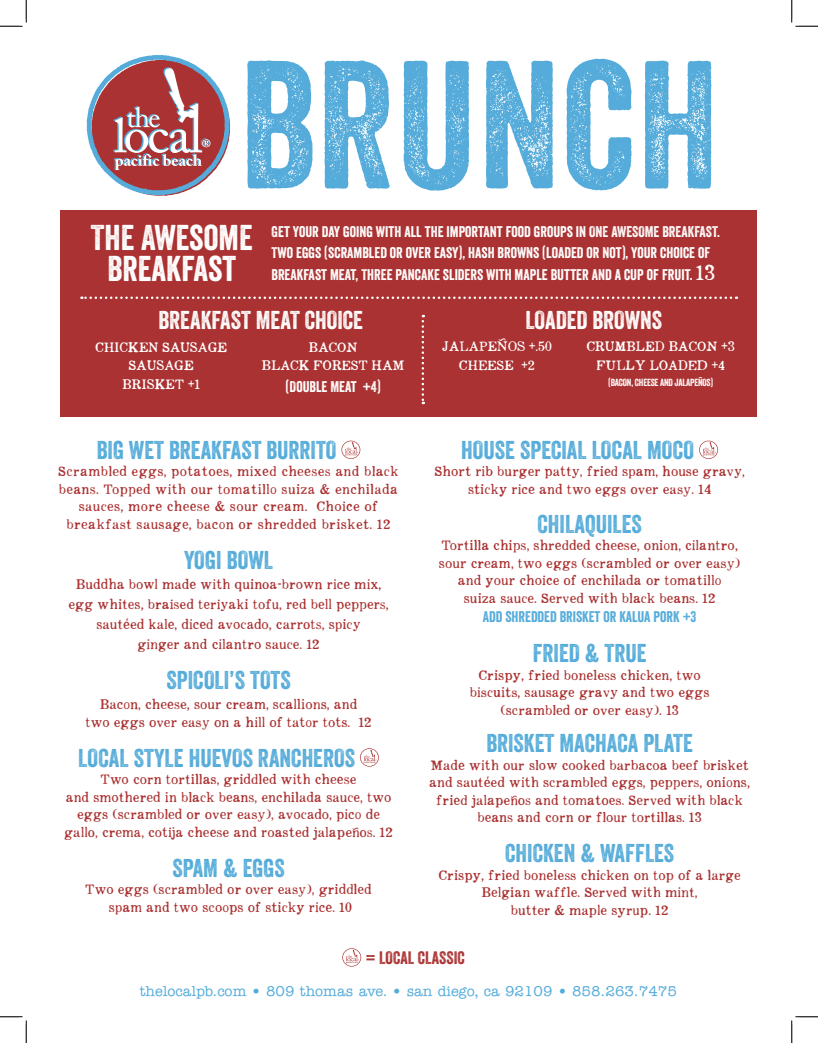
<style>
.page{position:relative;width:818px;height:1043px;background:#fff}
.page>*{position:absolute;margin:0;border:0;box-sizing:border-box;transform-origin:0 0}
.t1{font:175.88px "Veneer Two";letter-spacing:.01em;color:#55acda}
.t2{font:34.75px "Veneer";color:#fff}
.t3{font:25px "Veneer";color:#55acda}
.t4{font:25px "Veneer";color:#fff}
.t5{font:17.5px "Veneer";color:#ab3232}
.t6{font:15px/21.2px "Veneer";color:#fff}
.t7{font:15px "Veneer";color:#55acda}
.t8{font:500 14.38px "American Typewriter Std";color:#55acda}
.t9{font:900 13.75px/17.5px "Appareo";color:#ab3232;text-align:center}
.t10{font:900 13.75px/17.5px "Appareo";letter-spacing:.02em;color:#ab3232;text-align:center}
.t11{font:900 13.75px "Appareo";letter-spacing:-.02em;color:#fff}
.t12{font:10px "Veneer";letter-spacing:-.02em;color:#fff}
.s1{font-family:"Appareo";font-weight:900;font-size:21.25px}
</style>
<div class="page">
<div style="left:60px;top:210px;width:696px;height:206px;background:#ab3232"></div>
<svg style="left:699px;top:440px;width:19px;height:19px"></svg>
<svg style="left:341px;top:440px;width:19px;height:19px"></svg>
<svg style="left:360px;top:748px;width:19px;height:18px"></svg>
<svg style="left:87px;top:55px;width:143px;height:141px"></svg>
<svg style="left:342px;top:948px;width:19px;height:18px"></svg>
<svg style="left:421px;top:315px;width:3px;height:89px"></svg>
<svg style="left:81px;top:296px;width:656px;height:3px"></svg>
<svg style="left:0;top:0;width:27px;height:27px"></svg>
<svg style="left:0;top:1016px;width:27px;height:26px"></svg>
<svg style="left:791px;top:0;width:27px;height:27px"></svg>
<svg style="left:791px;top:1016px;width:27px;height:26px"></svg>
<p class="t1" style="left:240px;top:18px;width:480px">BRUNCH</p>
<p class="t2" style="left:91px;top:216px;width:163px">THE AWESOME</p>
<p class="t2" style="left:107px;top:247px;width:130px">BREAKFAST</p>
<p class="t6" style="left:271px;top:221px;width:450px">GET YOUR DAY GOING WITH ALL THE IMPORTANT FOOD GROUPS IN ONE AWESOME BREAKFAST.<br>TWO EGGS (SCRAMBLED OR OVER EASY), HASH BROWNS (LOADED OR NOT), YOUR CHOICE OF<br>BREAKFAST MEAT, THREE PANCAKE SLIDERS WITH MAPLE BUTTER AND A CUP OF FRUIT. <span class="s1">13</span></p>
<p class="t4" style="left:158px;top:305px;width:206px">BREAKFAST MEAT CHOICE</p>
<p class="t11" style="left:95px;top:337px;width:134px">CHICKEN SAUSAGE</p>
<p class="t11" style="left:129px;top:356px;width:67px">SAUSAGE</p>
<p class="t11" style="left:122px;top:375px;width:79px">BRISKET +1</p>
<p class="t4" style="left:525px;top:305px;width:138px">LOADED BROWNS</p>
<p class="t11" style="left:442px;top:337px;width:112px">JALAPEÑOS +.50</p>
<p class="t11" style="left:459px;top:355px;width:78px">CHEESE +2</p>
<p class="t11" style="left:586px;top:337px;width:150px">CRUMBLED BACON +3</p>
<p class="t11" style="left:596px;top:355px;width:130px">FULLY LOADED +4</p>
<p class="t12" style="left:608px;top:376px;width:106px">(BACON, CHEESE AND JALAPEÑOS)</p>
<p class="t11" style="left:308px;top:337px;width:50px">BACON</p>
<p class="t11" style="left:261px;top:356px;width:144px">BLACK FOREST HAM</p>
<p class="t6" style="left:286px;top:375px;width:96px">(DOUBLE MEAT +4)</p>
<p class="t3" style="left:97px;top:434px;width:241px">BIG WET BREAKFAST BURRITO</p>
<p class="t10" style="left:58px;top:463px;width:342px">Scrambled eggs, potatoes, mixed cheeses and black beans. Topped with our tomatillo suiza &amp; enchilada sauces, more cheese &amp; sour cream. Choice of breakfast sausage, bacon or shredded brisket. 12</p>
<p class="t3" style="left:184px;top:544px;width:90px">YOGI BOWL</p>
<p class="t9" style="left:76px;top:575px;width:307px">Buddha bowl made with quinoa-brown rice mix,</p>
<p class="t9" style="left:68px;top:595px;width:322px">egg whites, braised teriyaki tofu, red bell peppers,</p>
<p class="t9" style="left:96px;top:615px;width:266px">sautéed kale, diced avocado, carrots, spicy</p>
<p class="t9" style="left:137px;top:635px;width:184px">ginger and cilantro sauce. 12</p>
<p class="t3" style="left:166px;top:664px;width:126px">SPICOLI’S TOTS</p>
<p class="t9" style="left:100px;top:695px;width:259px">Bacon, cheese, sour cream, scallions, and</p>
<p class="t9" style="left:85px;top:713px;width:288px">two eggs over easy on a hill of tator tots. 12</p>
<p class="t3" style="left:78px;top:742px;width:278px">LOCAL STYLE HUEVOS RANCHEROS</p>
<p class="t9" style="left:64px;top:770px;width:330px">Two corn tortillas, griddled with cheese<br>and smothered in black beans, enchilada sauce, two eggs (scrambled or over easy), avocado, pico de gallo, crema, cotija cheese and roasted jalapeños. 12</p>
<p class="t3" style="left:172px;top:852px;width:114px">SPAM &amp; EGGS</p>
<p class="t9" style="left:85px;top:880px;width:288px">Two eggs (scrambled or over easy), griddled</p>
<p class="t9" style="left:109px;top:898px;width:245px">spam and two scoops of sticky rice. 10</p>
<p class="t3" style="left:461px;top:434px;width:234px">HOUSE SPECIAL LOCAL MOCO</p>
<p class="t9" style="left:434px;top:463px;width:311px">Short rib burger patty, fried spam, house gravy, sticky rice and two eggs over easy. 14</p>
<p class="t3" style="left:537px;top:508px;width:106px">CHILAQUILES</p>
<p class="t9" style="left:439px;top:536px;width:303px">Tortilla chips, shredded cheese, onion, cilantro, sour cream, two eggs (scrambled or over easy) and your choice of enchilada or tomatillo</p>
<p class="t9" style="left:464px;top:589px;width:253px">suiza sauce. Served with black beans. 12</p>
<p class="t7" style="left:483px;top:607px;width:215px">ADD SHREDDED BRISKET OR KALUA PORK +3</p>
<p class="t3" style="left:532px;top:638px;width:115px">FRIED &amp; TRUE</p>
<p class="t9" style="left:478px;top:666px;width:224px">Crispy, fried boneless chicken, two</p>
<p class="t9" style="left:469px;top:683px;width:241px">biscuits, sausage gravy and two eggs</p>
<p class="t9" style="left:500px;top:701px;width:180px">(scrambled or over easy). 13</p>
<p class="t3" style="left:486px;top:728px;width:208px">BRISKET MACHACA PLATE</p>
<p class="t9" style="left:429px;top:756px;width:322px">Made with our slow cooked barbacoa beef brisket and sautéed with scrambled eggs, peppers, onions, fried jalapeños and tomatoes. Served with black beans and corn or flour tortillas. 13</p>
<p class="t3" style="left:505px;top:838px;width:170px">CHICKEN &amp; WAFFLES</p>
<p class="t9" style="left:438px;top:866px;width:304px">Crispy, fried boneless chicken on top of a large<br>Belgian waffle. Served with mint,</p>
<p class="t9" style="left:510px;top:901px;width:159px">butter &amp; maple syrup. 12</p>
<p class="t5" style="left:366px;top:946px;width:100px">= LOCAL CLASSIC</p>
<p class="t8" style="left:140px;top:983px;width:538px">thelocalpb.com • 809 thomas ave. • san diego, ca 92109 • 858.263.7475</p>
</div>
